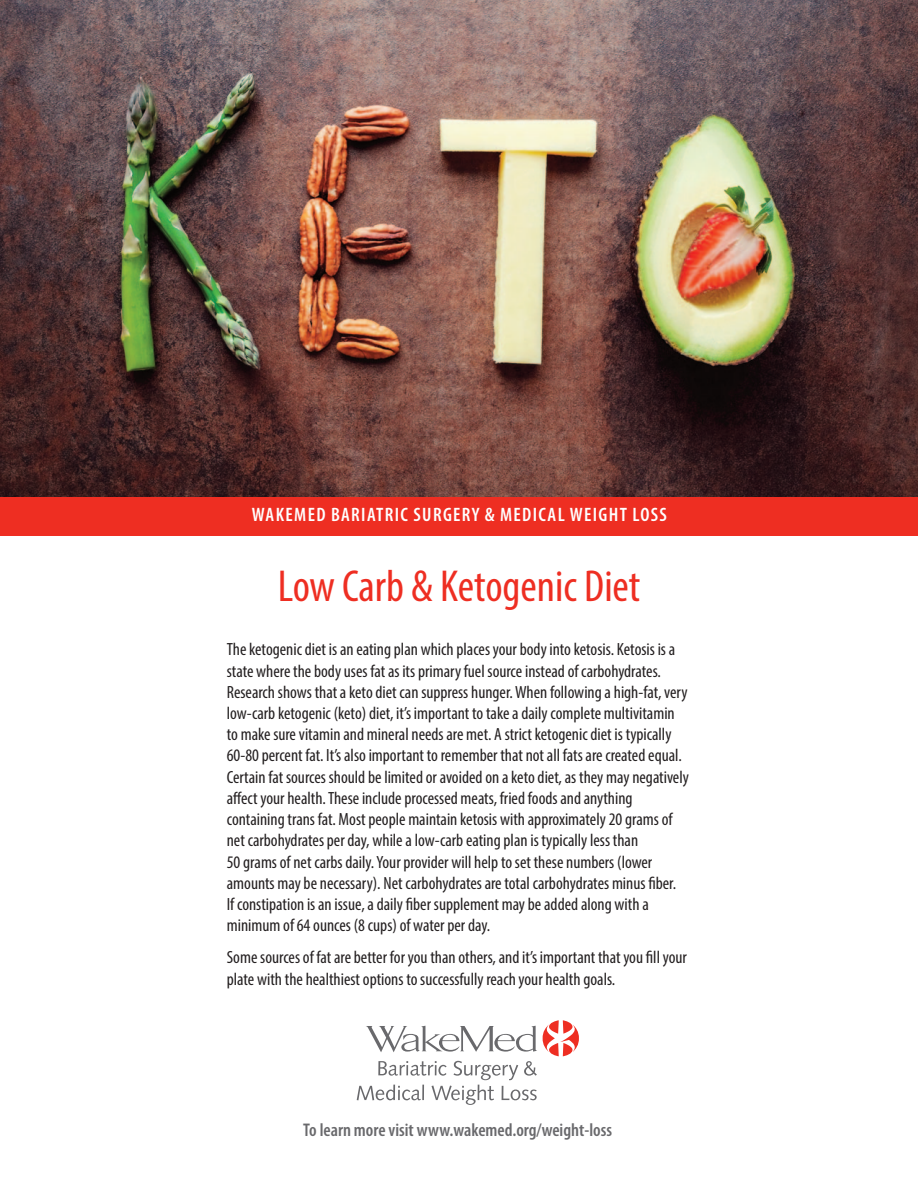
<style>
.page{position:relative;width:918px;height:1188px;background:#fff}
.page>*{position:absolute;margin:0;border:0;box-sizing:border-box;transform-origin:0 0}
.t1{font:condensed 45px "Myriad Pro";color:#ee2e22}
.t2{font:600 condensed 19.5px "Myriad Pro";letter-spacing:.07em;color:#fff}
.t3{font:600 condensed 18.3px "Myriad Pro";color:#69696c}
.t4{font:condensed 17.7px/21.3px "Myriad Pro";color:#231f20}
</style>
<div class="page">
<img style="left:0;top:0;width:918px;height:497px">
<div style="left:0;top:497px;width:918px;height:38px;background:#ee2e22"></div>
<svg style="left:357px;top:1020px;width:222px;height:85px"></svg>
<p class="t2" style="left:252px;top:507px;width:417px">WAKEMED BARIATRIC SURGERY &amp; MEDICAL WEIGHT LOSS</p>
<p class="t1" style="left:278px;top:569px;width:364px">Low Carb &amp; Ketogenic Diet</p>
<p class="t4" style="left:227px;top:640px;width:464px">The ketogenic diet is an eating plan which places your body into ketosis. Ketosis is a state where the body uses fat as its primary fuel source instead of carbohydrates.<br>Research shows that a keto diet can suppress hunger. When following a high-fat, very low-carb ketogenic (keto) diet, it’s important to take a daily complete multivitamin to make sure vitamin and mineral needs are met. A strict ketogenic diet is typically 60-80 percent fat. It’s also important to remember that not all fats are created equal.<br>Certain fat sources should be limited or avoided on a keto diet, as they may negatively affect your health. These include processed meats, fried foods and anything containing trans fat. Most people maintain ketosis with approximately 20 grams of net carbohydrates per day, while a low-carb eating plan is typically less than<br>50 grams of net carbs daily. Your provider will help to set these numbers (lower amounts may be necessary). Net carbohydrates are total carbohydrates minus fiber.<br>If constipation is an issue, a daily fiber supplement may be added along with a minimum of 64 ounces (8 cups) of water per day.</p>
<p class="t4" style="left:227px;top:948px;width:462px">Some sources of fat are better for you than others, and it’s important that you fill your plate with the healthiest options to successfully reach your health goals.</p>
<p class="t3" style="left:303px;top:1123px;width:310px">To learn more visit www.wakemed.org/weight-loss</p>
</div>
